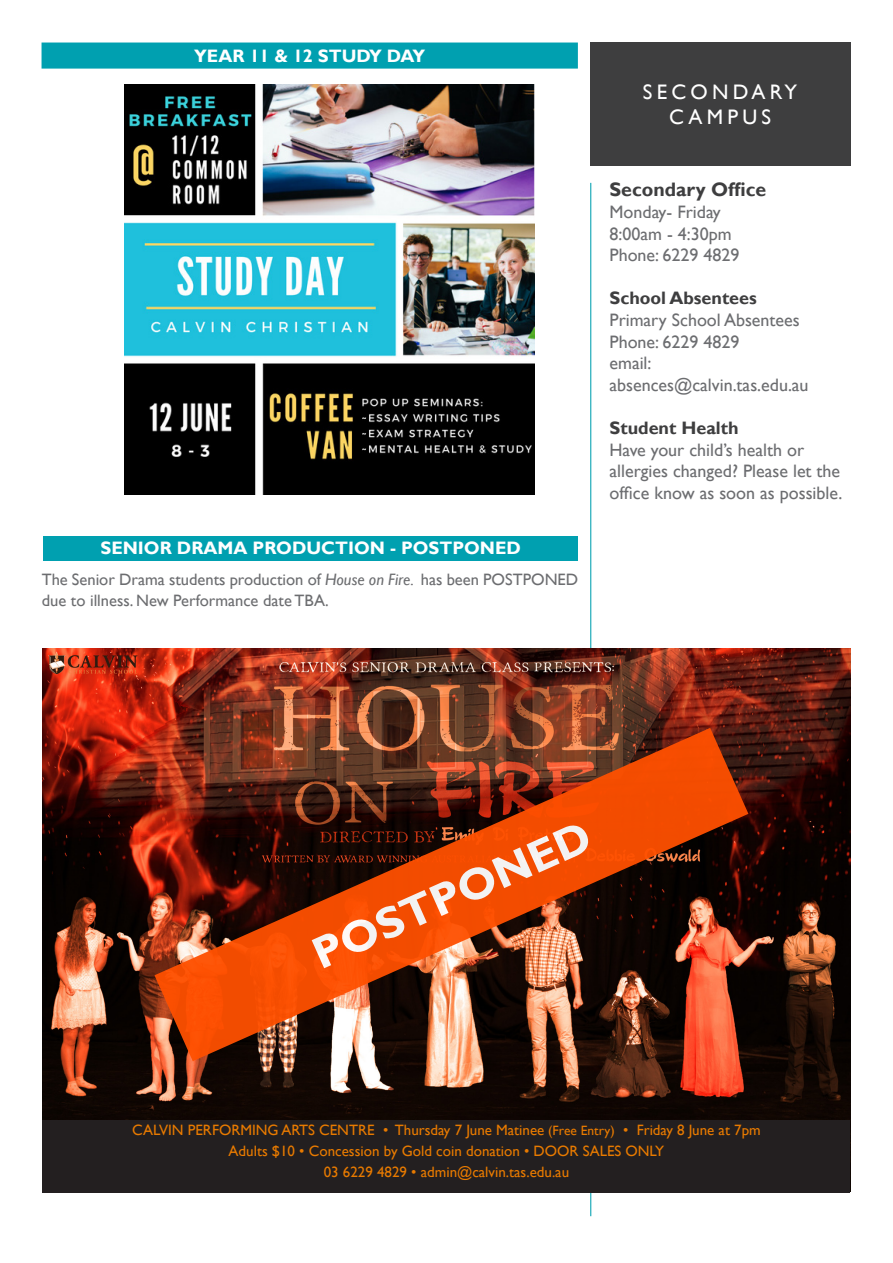
<style>
.page{position:relative;width:893px;height:1263px;background:#fff}
.page>*{position:absolute;margin:0;border:0;box-sizing:border-box;transform-origin:0 0}
.t1{font:700 45px "Gill Sans";color:#fff}
.t2{font:21px "Gill Sans";letter-spacing:.2em;color:#fff}
.t3{font:700 19.5px "Gill Sans";color:#3e3e3f}
.t4{font:18px/21.6px "Gill Sans";color:#6c6d70}
.t5{font:700 18px "Gill Sans";color:#fff}
.t6{font:700 18px "Gill Sans";color:#3e3e3f}
.body_copy{font:16.5px/21px "Gill Sans";color:#6c6d70}
.body_copy-2{font:15px "Gill Sans";color:#e87a00}
.s1{font-style:italic}
.s2{font-size:13.5px}
</style>
<div class="page">
<hr style="left:590px;top:183px;width:1px;height:1033px;background:#00a0b0">
<div style="left:590px;top:43px;width:260px;height:123px;background:#3e3e3f"></div>
<div style="left:42px;top:43px;width:535px;height:25px;background:#00a0b0"></div>
<div style="left:42px;top:43px;width:536px;height:26px;border:2px solid #00a0b0"></div>
<img style="left:43px;top:649px;width:807px;height:471px">
<div style="left:43px;top:536px;width:535px;height:24px;background:#00a0b0"></div>
<div style="left:43px;top:1120px;width:807px;height:73px;background:#231f20"></div>
<img style="left:124px;top:84px;width:410px;height:410px">
<img style="left:154px;top:728px;width:594px;height:333px">
<p class="t5" style="left:194px;top:45px;width:232px">YEAR 11 &amp; 12 STUDY DAY</p>
<p class="t5" style="left:100px;top:537px;width:422px">SENIOR DRAMA PRODUCTION - POSTPONED</p>
<p class="body_copy" style="left:42px;top:569px;width:538px">The Senior Drama students production of <span class="s1">House on Fire.</span> has been POSTPONED due to illness. New Performance date TBA.</p>
<p class="t2" style="left:643px;top:80px;width:156px">SECONDARY</p>
<p class="t2" style="left:669px;top:105px;width:103px">CAMPUS</p>
<p class="t3" style="left:609px;top:178px;width:158px">Secondary Office</p>
<p class="t4" style="left:609px;top:201px;width:113px">Monday- Friday</p>
<p class="t4" style="left:609px;top:223px;width:124px">8:00am - 4:30pm</p>
<p class="t4" style="left:609px;top:245px;width:131px">Phone: 6229 4829</p>
<p class="t6" style="left:609px;top:287px;width:149px">School Absentees</p>
<p class="t4" style="left:609px;top:309px;width:192px">Primary School Absentees</p>
<p class="t4" style="left:609px;top:331px;width:131px">Phone: 6229 4829</p>
<p class="t4" style="left:609px;top:353px;width:44px">email:</p>
<p class="t4" style="left:609px;top:374px;width:201px">absences@calvin.tas.edu.au</p>
<p class="t6" style="left:609px;top:417px;width:131px">Student Health</p>
<p class="t4" style="left:609px;top:439px;width:234px">Have your child’s health or allergies changed? Please let the office know as soon as possible.</p>
<h1 class="t1" style="left:304px;top:931px;width:301px;rotate:-24deg">POSTPONED</h1>
<p class="body_copy-2" style="left:132px;top:1121px;width:630px">CALVIN PERFORMING ARTS CENTRE • Thursday 7 June Matinee <span class="s2">(Free Entry)</span> • Friday 8 June at 7pm</p>
<p class="body_copy-2" style="left:229px;top:1142px;width:437px">Adults $10 • Concession by Gold coin donation • DOOR SALES ONLY</p>
<p class="body_copy-2" style="left:324px;top:1163px;width:247px">03 6229 4829 • admin@calvin.tas.edu.au</p>
</div>
